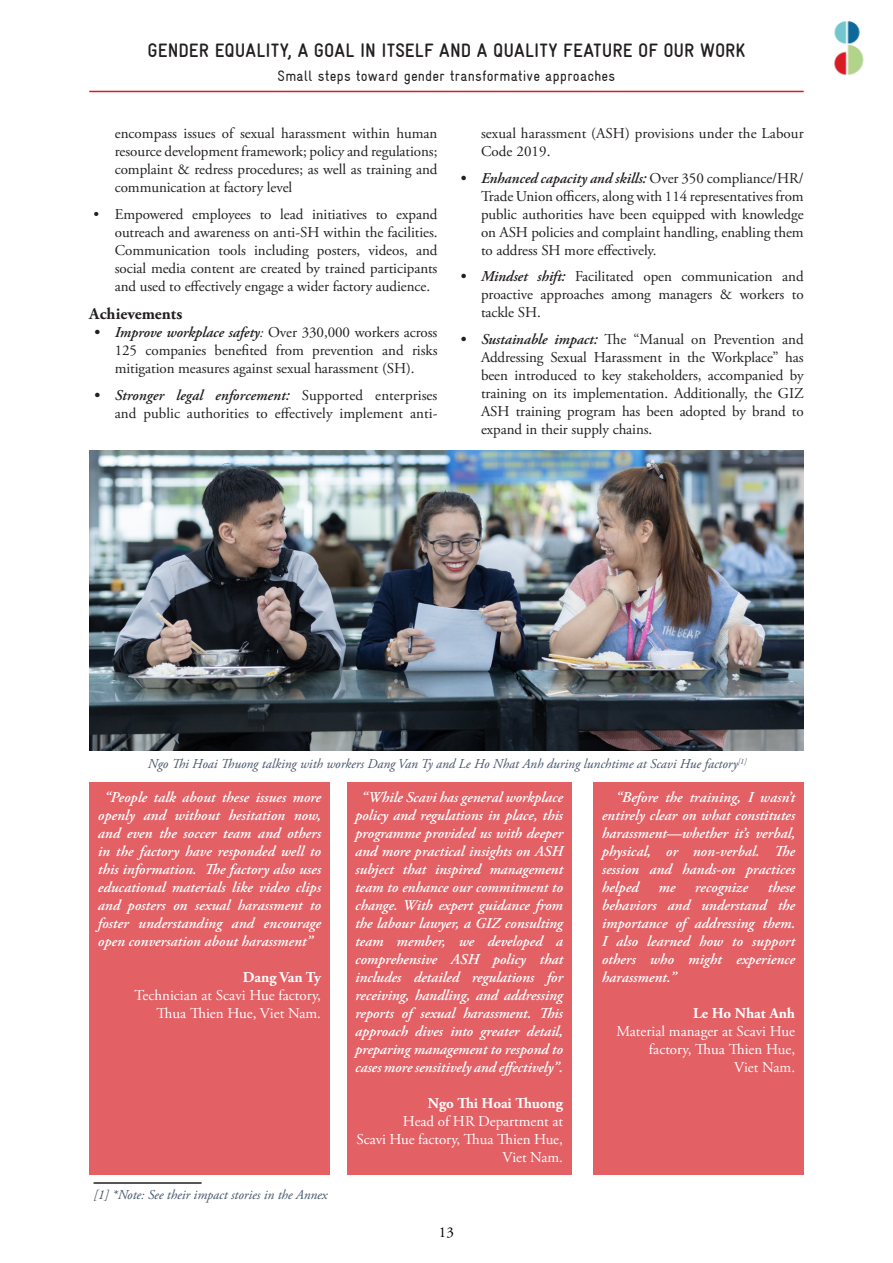
<style>
.page{position:relative;width:893px;height:1263px;background:#fff}
.page>*{position:absolute;margin:0;border:0;box-sizing:border-box;transform-origin:0 0}
.t1{font:700 condensed 19.5px "GIZ Gravur TT";letter-spacing:.005em;color:#231f20}
._1_1_Heading_lvl_2{font:700 16.5px "Adobe Garamond Pro";color:#231f20}
.t2{font:15px/18px "Adobe Garamond Pro";letter-spacing:-.005em;color:#231f20;text-align:justify}
.Caption_white{font:italic 600 15px/18px "Adobe Garamond Pro";letter-spacing:-.005em;color:#fff;text-align:justify}
.Caption_white-2{font:15px/18px "Adobe Garamond Pro";color:#fff;text-align:right}
.t3{font:condensed 15px "GIZ Gravur TT";letter-spacing:.01em;color:#231f20}
.t4{font:15px "Adobe Garamond Pro";color:#000}
.t5{font:italic 13.5px "Adobe Garamond Pro";color:#44546a}
.s1{font-weight:600;font-style:italic}
.s2{font-style:italic}
.s3{font-weight:700}
</style>
<div class="page">
<hr style="left:94px;top:1182px;width:108px;height:2px;background:#231f20">
<img style="left:89px;top:450px;width:715px;height:301px">
<div style="left:593px;top:783px;width:211px;height:392px;background:#e36065"></div>
<div style="left:347px;top:783px;width:224px;height:392px;background:#e36065"></div>
<div style="left:89px;top:783px;width:241px;height:392px;background:#e36065"></div>
<img style="left:834px;top:21px;width:30px;height:54px">
<hr style="left:89px;top:91px;width:715px;height:1px;background:#d81c23">
<h1 class="t1" style="left:148px;top:40px;width:599px">GENDER EQUALITY, A GOAL IN ITSELF AND A QUALITY FEATURE OF OUR WORK</h1>
<p class="t3" style="left:278px;top:67px;width:339px">Small steps toward gender transformative approaches</p>
<p class="t2" style="left:115px;top:125px;width:324px">encompass issues of sexual harassment within human resource development framework; policy and regulations; complaint &amp; redress procedures; as well as training and communication at factory level</p>
<p class="t2" style="left:115px;top:206px;width:324px;text-indent:-21px">• Empowered employees to lead initiatives to expand outreach and awareness on anti-SH within the facilities.<br>Communication tools including posters, videos, and social media content are created by trained participants and used to effectively engage a wider factory audience.</p>
<p class="_1_1_Heading_lvl_2" style="left:89px;top:304px;width:94px">Achievements</p>
<p class="t2" style="left:115px;top:324px;width:324px;text-indent:-21px"><span class="s1">• Improve workplace safety</span><span class="s2">:</span> Over 330,000 workers across 125 companies benefited from prevention and risks mitigation measures against sexual harassment (SH).</p>
<p class="t2" style="left:94px;top:387px;width:345px;text-align:right"><span class="s1">• Stronger legal enforcement:</span> Supported enterprises and public authorities to effectively implement anti-</p>
<p class="t2" style="left:481px;top:125px;width:324px">sexual harassment (ASH) provisions under the Labour<br>Code 2019.</p>
<p class="t2" style="left:481px;top:170px;width:324px;text-indent:-21px"><span class="s1">• Enhanced capacity and skills:</span> Over 350 compliance/HR/ Trade Union officers, along with 114 representatives from public authorities have been equipped with knowledge on ASH policies and complaint handling, enabling them to address SH more effectively.</p>
<p class="t2" style="left:481px;top:268px;width:324px;text-indent:-21px"><span class="s1">• Mindset shift:</span> Facilitated open communication and proactive approaches among managers &amp; workers to tackle SH.</p>
<p class="t2" style="left:481px;top:331px;width:324px;text-indent:-21px"><span class="s1">• Sustainable impact:</span> The “Manual on Prevention and Addressing Sexual Harassment in the Workplace” has been introduced to key stakeholders, accompanied by training on its implementation. Additionally, the GIZ ASH training program has been adopted by brand to expand in their supply chains.</p>
<p class="t5" style="left:148px;top:756px;width:600px">Ngo Thi Hoai Thuong talking with workers Dang Van Ty and Le Ho Nhat Anh during lunchtime at Scavi Hue factory<sup>[1]</sup></p>
<p class="Caption_white" style="left:98px;top:788px;width:225px;text-align:center">“People talk about these issues more openly and without hesitation now, and even the soccer team and others in the factory have responded well to this information. The factory also uses educational materials like video clips and posters on sexual harassment to foster understanding and encourage open conversation about harassment”</p>
<p class="Caption_white-2" style="left:134px;top:969px;width:188px"><span class="s3">Dang Van Ty<br></span>Technician at Scavi Hue factory,<br>Thua Thien Hue, Viet Nam.</p>
<p class="t5" style="left:94px;top:1187px;width:236px">[1] *Note: See their impact stories in the Annex</p>
<p class="Caption_white" style="left:355px;top:788px;width:209px;text-align:center">“While Scavi has general workplace policy and regulations in place, this programme provided us with deeper and more practical insights on ASH subject that inspired management team to enhance our commitment to change. With expert guidance from the labour lawyer, a GIZ consulting team member, we developed a comprehensive ASH policy that includes detailed regulations for receiving, handling, and addressing reports of sexual harassment. This approach dives into greater detail, preparing management to respond to cases more sensitively and effectively”.</p>
<p class="Caption_white-2" style="left:357px;top:1095px;width:208px"><span class="s3">Ngo Thi Hoai Thuong<br></span>Head of HR Department at<br>Scavi Hue factory, Thua Thien Hue,<br>Viet Nam.</p>
<p class="t4" style="left:439px;top:1223px;width:16px">13</p>
<p class="Caption_white" style="left:602px;top:788px;width:195px;text-indent:14px">“Before the training, I wasn’t entirely clear on what constitutes harassment—whether it’s verbal, physical, or non-verbal. The session and hands-on practices helped</p>
<p class="Caption_white" style="left:602px;top:878px;width:195px;text-indent:166px">these behaviors and understand the importance of addressing them.<br>I also learned how to support others who might experience harassment.”</p>
<p class="Caption_white-2" style="left:616px;top:1005px;width:180px"><span class="s3">Le Ho Nhat Anh<br></span>Material manager at Scavi Hue factory, Thua Thien Hue,<br>Viet Nam.</p>
<p class="Caption_white" style="left:658px;top:878px;width:18px">me</p>
<p class="Caption_white" style="left:695px;top:878px;width:55px">recognize</p>
</div>
